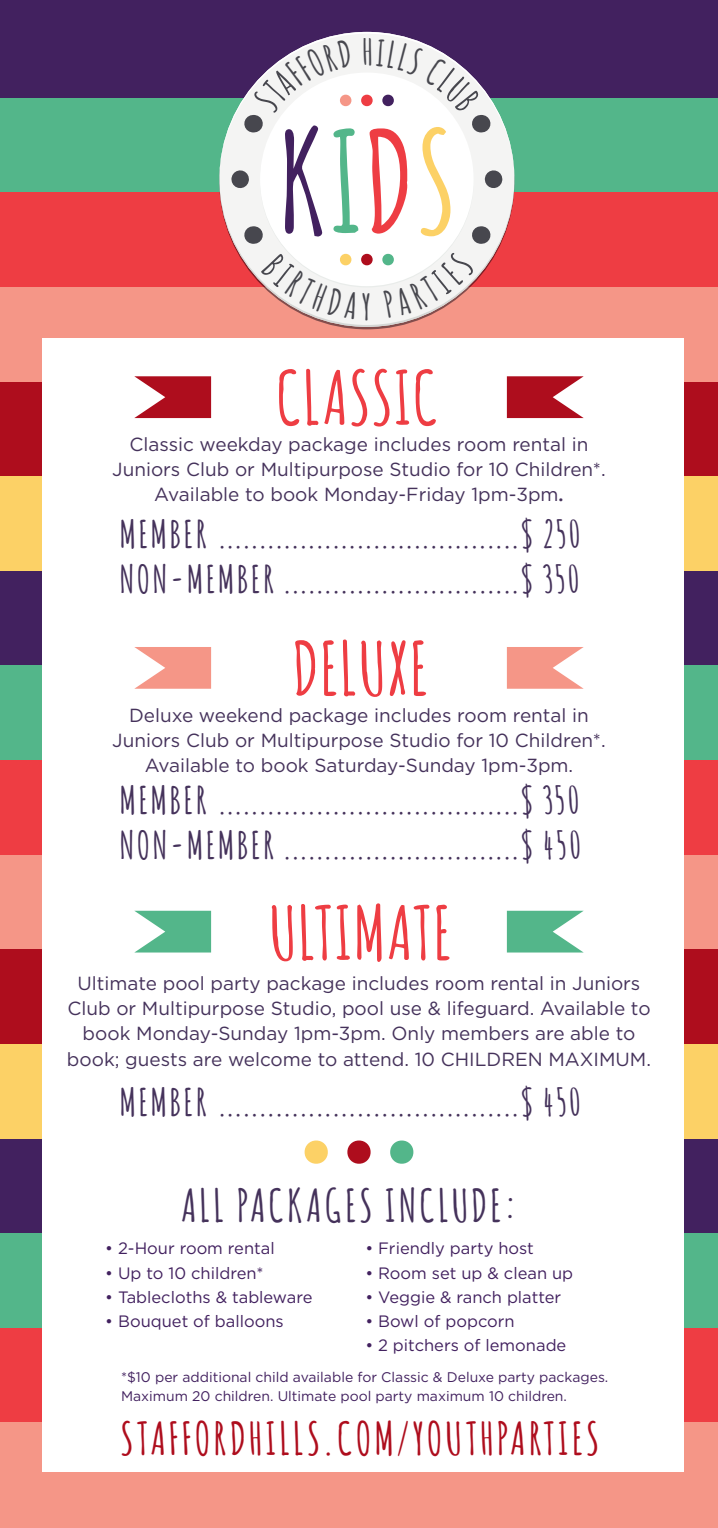
<style>
.page{position:relative;width:718px;height:1528px;background:#fff}
.page>*{position:absolute;margin:0;border:0;box-sizing:border-box;transform-origin:0 0}
.t1{font:700 138.25px "Amatic";color:#42215f}
.t2{font:700 73px "Amatic";letter-spacing:.05em;color:#ee3d43}
.t3{font:700 44.75px "Amatic";letter-spacing:.1em;color:#ae0d1d}
.t4{font:700 44.75px "Amatic";letter-spacing:.1em;color:#45325b}
.t5{font:700 37.5px/45px "Amatic";letter-spacing:.1em;color:#45325b}
.t6{font:19px/25px "Gotham HTF";color:#45325b;text-align:center}
.t7{font:16.5px "Gotham HTF";color:#42215f}
.t8{font:14px/19px "Gotham HTF";color:#42215f}
.s1{color:#53b68a}
.s2{color:#ee3d43}
.s3{color:#fcd166}
.s4{font-family:"Ubuntu";font-weight:500}
</style>
<div class="page">
<div style="left:0;top:0;width:718px;height:98px;background:#42215f"></div>
<div style="left:0;top:98px;width:718px;height:94px;background:#53b68a"></div>
<div style="left:0;top:192px;width:718px;height:95px;background:#ee3d43"></div>
<div style="left:0;top:287px;width:718px;height:95px;background:#f59687"></div>
<div style="left:0;top:382px;width:718px;height:94px;background:#ae0d1d"></div>
<div style="left:0;top:476px;width:718px;height:95px;background:#fcd166"></div>
<div style="left:0;top:571px;width:718px;height:94px;background:#42215f"></div>
<div style="left:0;top:665px;width:718px;height:95px;background:#53b68a"></div>
<div style="left:0;top:760px;width:718px;height:95px;background:#ee3d43"></div>
<div style="left:0;top:855px;width:718px;height:94px;background:#f59687"></div>
<div style="left:0;top:949px;width:718px;height:95px;background:#ae0d1d"></div>
<div style="left:0;top:1044px;width:718px;height:94px;background:#fcd166"></div>
<div style="left:0;top:1138px;width:718px;height:95px;background:#42215f"></div>
<div style="left:0;top:1233px;width:718px;height:95px;background:#53b68a"></div>
<div style="left:0;top:1328px;width:718px;height:94px;background:#ee3d43"></div>
<div style="left:0;top:1422px;width:718px;height:106px;background:#f59687"></div>
<div style="left:42px;top:338px;width:641px;height:1133px;background:#fff"></div>
<svg style="left:507px;top:376px;width:76px;height:42px"></svg>
<svg style="left:134px;top:376px;width:77px;height:42px"></svg>
<svg style="left:507px;top:910px;width:76px;height:42px"></svg>
<svg style="left:134px;top:910px;width:77px;height:42px"></svg>
<svg style="left:507px;top:647px;width:76px;height:42px"></svg>
<svg style="left:134px;top:647px;width:77px;height:42px"></svg>
<div style="left:347px;top:1140px;width:23px;height:23px;background:#ae0d1d;border-radius:11px"></div>
<div style="left:304px;top:1140px;width:24px;height:23px;background:#fcd166;border-radius:11px"></div>
<div style="left:390px;top:1140px;width:23px;height:23px;background:#53b68a;border-radius:11px"></div>
<svg style="left:220px;top:197px;width:294px;height:130px"></svg>
<svg style="left:253px;top:226px;width:1px;height:18px"></svg>
<svg style="left:480px;top:226px;width:1px;height:18px"></svg>
<div style="left:361px;top:254px;width:11px;height:11px;background:#ae0d1d;border-radius:6px"></div>
<svg style="left:261px;top:253px;width:108px;height:67px;background:#f3e5e1"></svg>
<svg style="left:383px;top:251px;width:92px;height:67px;background:#f0e4e1"></svg>
<svg style="left:219px;top:32px;width:295px;height:165px"></svg>
<h1 class="t1" style="left:280px;top:83px;width:175px">K<span class="s1">I</span><span class="s2">D</span><span class="s3">S</span></h1>
<h2 class="t2" style="left:277px;top:346px;width:161px">CLASSIC</h2>
<p class="t6" style="left:112px;top:432px;width:495px">Classic weekday package includes room rental in<br>Juniors Club or Multipurpose Studio for 10 Children*.<br>Available to book Monday-Friday 1pm-3pm<span class="s4">.</span></p>
<h3 class="t5" style="left:120px;top:511px;width:462px">MEMBER .....................................$ 250<br>NON-MEMBER .............................$ 350</h3>
<h2 class="t2" style="left:294px;top:616px;width:135px">DELUXE</h2>
<p class="t6" style="left:112px;top:702px;width:495px">Deluxe weekend package includes room rental in<br>Juniors Club or Multipurpose Studio for 10 Children*.<br>Available to book Saturday-Sunday 1pm-3pm.</p>
<h3 class="t5" style="left:120px;top:776px;width:462px">MEMBER .....................................$ 350<br>NON-MEMBER .............................$ 450</h3>
<h2 class="t2" style="left:270px;top:881px;width:181px">ULTIMATE</h2>
<p class="t6" style="left:67px;top:970px;width:585px">Ultimate pool party package includes room rental in Juniors Club or Multipurpose Studio, pool use &amp; lifeguard. Available to book Monday-Sunday 1pm-3pm. Only members are able to book; guests are welcome to attend. 10 CHILDREN MAXIMUM.</p>
<h3 class="t5" style="left:120px;top:1078px;width:462px">MEMBER .....................................$ 450</h3>
<h3 class="t4" style="left:181px;top:1173px;width:335px">ALL PACKAGES INCLUDE:</h3>
<p class="t7" style="left:365px;top:1239px;width:170px">• Friendly party host</p>
<p class="t7" style="left:365px;top:1263px;width:209px">• Room set up &amp; clean up</p>
<p class="t7" style="left:365px;top:1287px;width:197px">• Veggie &amp; ranch platter</p>
<p class="t7" style="left:365px;top:1311px;width:151px">• Bowl of popcorn</p>
<p class="t7" style="left:365px;top:1335px;width:202px">• 2 pitchers of lemonade</p>
<p class="t7" style="left:105px;top:1239px;width:171px">• 2-Hour room rental</p>
<p class="t7" style="left:105px;top:1263px;width:160px">• Up to 10 children*</p>
<p class="t7" style="left:105px;top:1287px;width:209px">• Tablecloths &amp; tableware</p>
<p class="t7" style="left:105px;top:1311px;width:180px">• Bouquet of balloons</p>
<p class="t8" style="left:121px;top:1366px;width:489px">*$10 per additional child available for Classic &amp; Deluxe party packages.<br>Maximum 20 children. Ultimate pool party maximum 10 children.</p>
<h3 class="t3" style="left:121px;top:1406px;width:478px">STAFFORDHILLS.COM/YOUTHPARTIES</h3>
</div>
